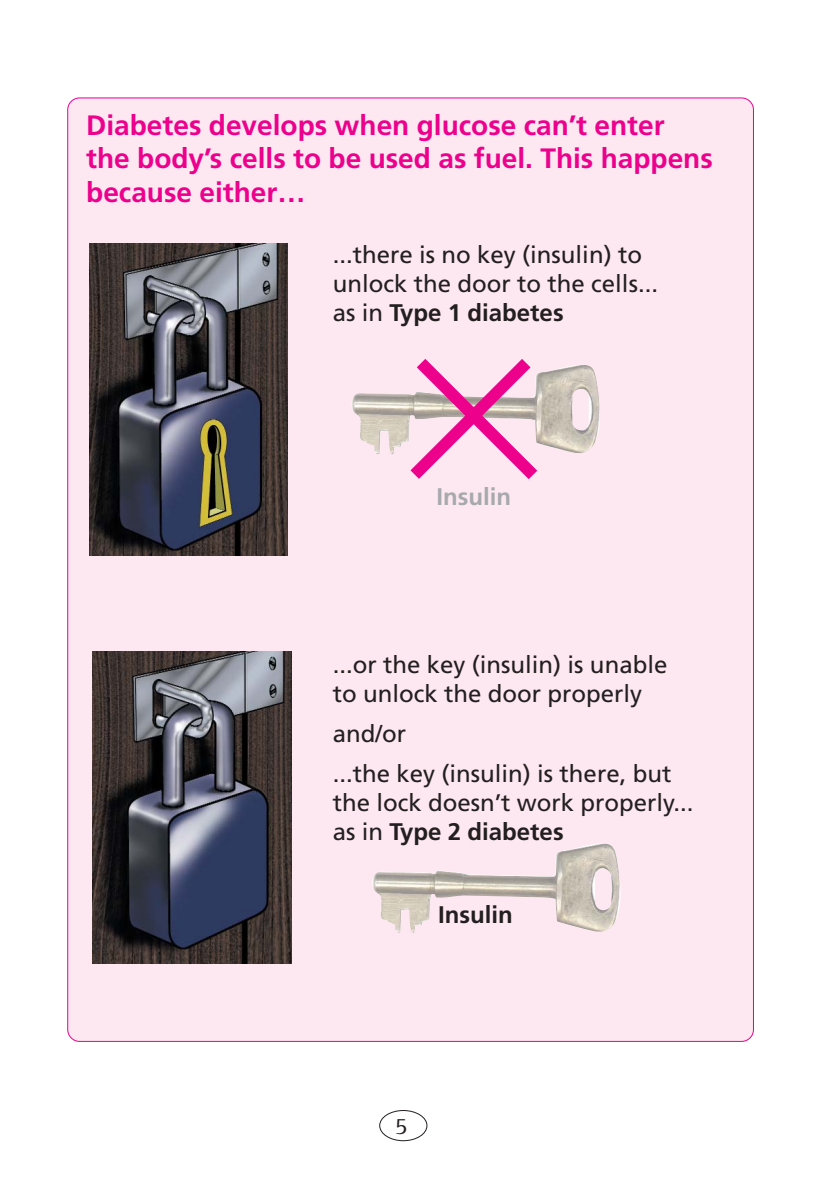
<style>
.page{position:relative;width:840px;height:1192px;background:#fff}
.page>*{position:absolute;margin:0;border:0;box-sizing:border-box;transform-origin:0 0}
.t1{font:700 28px/33.6px "Frutiger";color:#ec008c}
.t2{font:24px/28.8px "Frutiger";color:#231f20}
.t3{font:700 24px "Frutiger";color:#a7a9ac}
.t4{font:700 24px "Frutiger";color:#231f20}
.t5{font:24px "Agfa Rotis Semi Serif";color:#231f20}
.s1{font-weight:700}
</style>
<div class="page">
<div style="left:68px;top:98px;width:685px;height:943px;background:#fde8f1;border-radius:12px"></div>
<img style="left:89px;top:244px;width:198px;height:312px">
<img style="left:352px;top:365px;width:248px;height:89px">
<img style="left:372px;top:843px;width:249px;height:90px">
<img style="left:93px;top:651px;width:198px;height:312px">
<svg style="left:397px;top:359px;width:152px;height:120px"></svg>
<div style="left:379px;top:1110px;width:48px;height:31px;border:2px solid #231f20;border-radius:50%"></div>
<div style="left:572px;top:389px;width:16px;height:41px;background:#fde8f1;border-radius:8px"></div>
<div style="left:594px;top:868px;width:17px;height:42px;background:#fde8f1;border-radius:8px"></div>
<p class="t1" style="left:86px;top:110px;width:627px">Diabetes develops when glucose can’t enter the body’s cells to be used as fuel. This happens because either…</p>
<p class="t2" style="left:332px;top:242px;width:326px">...there is no key (insulin) to unlock the door to the cells... as in <span class="s1">Type 1 diabetes</span></p>
<p class="t3" style="left:436px;top:487px;width:76px">Insulin</p>
<p class="t2" style="left:332px;top:652px;width:336px">...or the key (insulin) is unable to unlock the door properly</p>
<p class="t2" style="left:332px;top:715px;width:340px;line-height:40.2px">and/or<br>...the key (insulin) is there, but</p>
<p class="t2" style="left:332px;top:790px;width:362px">the lock doesn’t work properly... as in <span class="s1">Type 2 diabetes</span></p>
<p class="t4" style="left:438px;top:905px;width:76px">Insulin</p>
<p class="t5" style="left:394px;top:1115px;width:14px">5</p>
</div>
